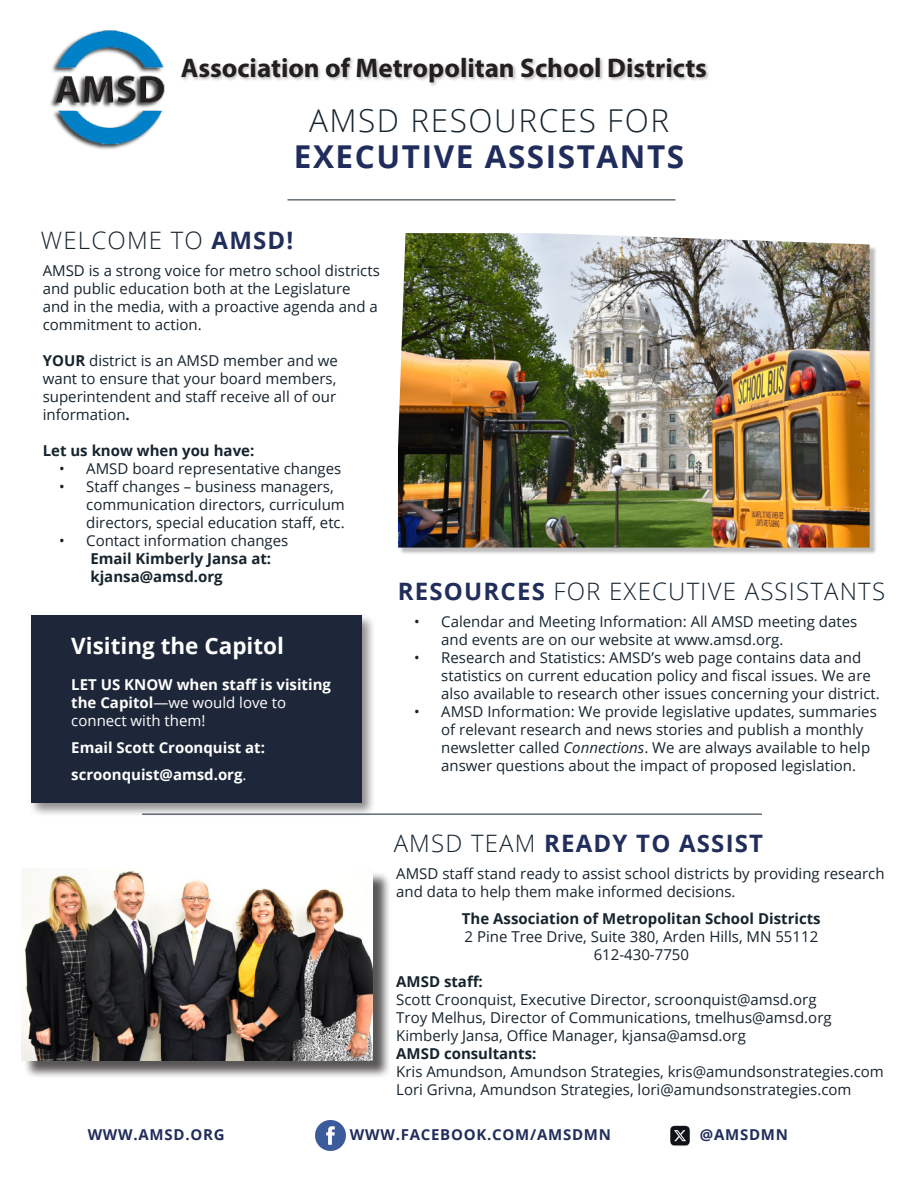
<style>
.page{position:relative;width:918px;height:1188px;background:#fff}
.page>*{position:absolute;margin:0;border:0;box-sizing:border-box;transform-origin:0 0}
.Large_Title{font:700 31.5px "Open Sans";letter-spacing:.05em;color:#202d5c}
.Large_Title-2{font:300 31.5px "Open Sans";letter-spacing:.05em;color:#16242e}
.t1{font:700 27px "Myriad Pro";color:#231f20}
.Chapter_Title_-_Align_Center{font:300 24px "Open Sans";letter-spacing:.05em;color:#16242e}
.Chapter_Title_-_Align_Center-2{font:700 24px "Open Sans";letter-spacing:.05em;color:#212d5b}
.Body_Text{font:700 22.5px "Open Sans";color:#fff}
.Body_Text-2{font:15px/18px "Open Sans";color:#16242e}
.Body_Text-3{font:700 15px "Open Sans";color:#16242e}
.Body_Text-4{font:700 15px/18px "Open Sans";color:#fff}
.Chapter_Title_-_Align_Center-3{font:700 15px "Open Sans";letter-spacing:.05em;color:#212d5b}
.s1{font-weight:700;color:#212d5b}
.s2{font-weight:700}
.s3{font-weight:400}
.s4{font-style:italic}
.s5{font-weight:300;color:#16242e}
</style>
<div class="page">
<hr style="left:288px;top:200px;width:387px;height:1px;background:#16242e">
<hr style="left:142px;top:814px;width:620px;height:1px;background:#16242e">
<div style="left:399px;top:234px;width:478px;height:321px;background:#231f20;opacity:.3"></div>
<img style="left:398px;top:233px;width:472px;height:315px">
<div style="left:180px;top:57px;width:530px;height:31px;background:#231f20;opacity:.3"></div>
<img style="left:50px;top:30px;width:115px;height:119px">
<img style="left:316px;top:1120px;width:30px;height:30px">
<img style="left:670px;top:1125px;width:20px;height:22px">
<div style="left:29px;top:613px;width:347px;height:204px;background:#231f20;opacity:.5"></div>
<div style="left:31px;top:615px;width:331px;height:187px;background:#1e2739"></div>
<div style="left:23px;top:871px;width:368px;height:208px;background:#231f20;opacity:.75"></div>
<img style="left:21px;top:869px;width:351px;height:192px">
<p class="t1" style="left:181px;top:50px;width:528px">Association of Metropolitan School Districts</p>
<p class="Large_Title-2" style="left:309px;top:99px;width:362px">AMSD RESOURCES FOR</p>
<p class="Large_Title" style="left:294px;top:134px;width:392px">EXECUTIVE ASSISTANTS</p>
<p class="Chapter_Title_-_Align_Center" style="left:41px;top:224px;width:254px">WELCOME TO <span class="s1">AMSD!</span></p>
<p class="Body_Text-2" style="left:43px;top:261px;width:339px">AMSD is a strong voice for metro school districts and public education both at the Legislature and in the media, with a proactive agenda and a commitment to action.</p>
<p class="Body_Text-2" style="left:43px;top:351px;width:297px;text-align:justify"><span class="s2">YOUR</span> district is an AMSD member and we want to ensure that your board members, superintendent and staff receive all of our information<span class="s2">.</span></p>
<p class="Body_Text-3" style="left:43px;top:440px;width:213px">Let us know when you have:</p>
<p class="Body_Text-2" style="left:59px;top:459px;width:284px">• AMSD board representative changes</p>
<p class="Body_Text-2" style="left:86px;top:477px;width:260px;text-indent:-27px">• Staff changes – business managers, communication directors, curriculum directors, special education staff, etc.</p>
<p class="Body_Text-2" style="left:59px;top:531px;width:231px">• Contact information changes</p>
<p class="Body_Text-3" style="left:90px;top:548px;width:182px">Email Kimberly Jansa at:</p>
<p class="Body_Text-3" style="left:90px;top:566px;width:134px">kjansa@amsd.org</p>
<p class="Body_Text" style="left:71px;top:630px;width:214px">Visiting the Capitol</p>
<p class="Body_Text-4" style="left:71px;top:675px;width:261px">LET US KNOW when staff is visiting the Capitol<span class="s3">—we would love to connect with them!</span></p>
<p class="Body_Text-4" style="left:71px;top:734px;width:195px;line-height:27px">Email Scott Croonquist at: scroonquist@amsd.org<span class="s3">.</span></p>
<p class="Chapter_Title_-_Align_Center" style="left:398px;top:575px;width:489px"><span class="s1">RESOURCES</span> FOR EXECUTIVE ASSISTANTS</p>
<p class="Body_Text-2" style="left:441px;top:612px;width:418px;text-indent:-27px">• Calendar and Meeting Information: All AMSD meeting dates and events are on our website at www.amsd.org.</p>
<p class="Body_Text-2" style="left:441px;top:648px;width:440px;text-indent:-27px">• Research and Statistics: AMSD’s web page contains data and statistics on current education policy and fiscal issues. We are also available to research other issues concerning your district.</p>
<p class="Body_Text-2" style="left:441px;top:702px;width:437px;text-indent:-27px">• AMSD Information: We provide legislative updates, summaries of relevant research and news stories and publish a monthly newsletter called <span class="s4">Connections</span>. We are always available to help answer questions about the impact of proposed legislation.</p>
<p class="Chapter_Title_-_Align_Center-2" style="left:394px;top:826px;width:371px"><span class="s5">AMSD TEAM</span> READY TO ASSIST</p>
<p class="Body_Text-2" style="left:396px;top:864px;width:490px">AMSD staff stand ready to assist school districts by providing research and data to help them make informed decisions.</p>
<p class="Body_Text-3" style="left:462px;top:908px;width:360px">The Association of Metropolitan School Districts</p>
<p class="Body_Text-2" style="left:465px;top:927px;width:355px">2 Pine Tree Drive, Suite 380, Arden Hills, MN 55112</p>
<p class="Body_Text-2" style="left:594px;top:945px;width:97px">612-430-7750</p>
<p class="Body_Text-3" style="left:396px;top:971px;width:88px">AMSD staff:</p>
<p class="Body_Text-2" style="left:396px;top:990px;width:422px">Scott Croonquist, Executive Director, scroonquist@amsd.org</p>
<p class="Body_Text-2" style="left:396px;top:1008px;width:437px">Troy Melhus, Director of Communications, tmelhus@amsd.org</p>
<p class="Body_Text-2" style="left:396px;top:1026px;width:351px">Kimberly Jansa, Office Manager, kjansa@amsd.org</p>
<p class="Body_Text-3" style="left:396px;top:1043px;width:142px">AMSD consultants:</p>
<p class="Body_Text-2" style="left:396px;top:1062px;width:489px">Kris Amundson, Amundson Strategies, kris@amundsonstrategies.com</p>
<p class="Body_Text-2" style="left:396px;top:1080px;width:457px">Lori Grivna, Amundson Strategies, lori@amundsonstrategies.com</p>
<p class="Chapter_Title_-_Align_Center-3" style="left:88px;top:1124px;width:138px">WWW.AMSD.ORG</p>
<p class="Chapter_Title_-_Align_Center-3" style="left:350px;top:1124px;width:263px">WWW.FACEBOOK.COM/AMSDMN</p>
<p class="Chapter_Title_-_Align_Center-3" style="left:700px;top:1124px;width:90px">@AMSDMN</p>
</div>
